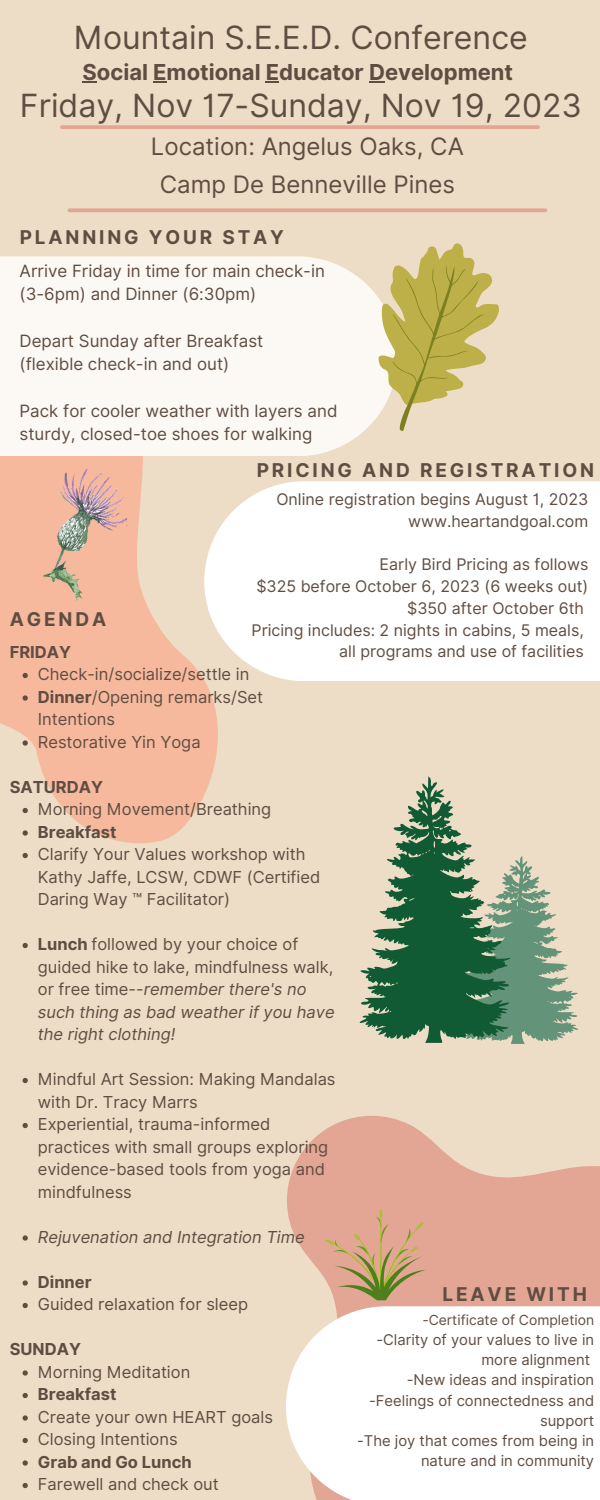
<style>
.page{position:relative;width:600px;height:1500px;background:#edddc6}
.page>*{position:absolute;margin:0;border:0;box-sizing:border-box;transform-origin:0 0}
.t1{font:32px "Inter";color:#604d42}
.t2{font:24px "Inter";color:#604d42}
.t3{font:700 22px "Inter";color:#604d42}
.t4{font:700 19px "Inter";letter-spacing:.15em;color:#604d42}
.t5{font:16.9px/23.4px "Inter";color:#604d42}
.t6{font:16.5px/22.5px "Inter";color:#604d42}
.t7{font:700 16.5px "Inter";color:#604d42}
.t8{font:italic 16.5px "Inter";color:#604d42}
.t9{font:16px/21.8px "Inter";color:#604d42;text-align:right}
.t10{font:14.8px/20.2px "Inter";color:#604d42;text-align:right}
.t11{font:13.9px "Inter";color:#604d42}
.s1{font-weight:700}
.s2{font-style:italic}
</style>
<div class="page">
<svg style="left:69px;top:208px;width:477px;height:4px;background:#e3ab98"></svg>
<svg style="left:0;top:456px;width:218px;height:403px;fill:#f6b99d"></svg>
<div style="left:0;top:256px;width:352px;height:200px;background:#fcf9f4"></div>
<div style="left:204px;top:481px;width:396px;height:200px;background:#fff"></div>
<svg style="left:287px;top:1116px;width:313px;height:190px;fill:#e3a694"></svg>
<svg style="left:62px;top:125px;width:476px;height:4px;background:#e3a997"></svg>
<svg style="left:352px;top:243px;width:147px;height:197px"></svg>
<svg style="left:23px;top:673px;width:5px;height:5px"></svg>
<svg style="left:23px;top:695px;width:5px;height:6px"></svg>
<svg style="left:23px;top:740px;width:5px;height:6px"></svg>
<svg style="left:23px;top:808px;width:5px;height:5px"></svg>
<svg style="left:23px;top:830px;width:5px;height:6px"></svg>
<svg style="left:23px;top:853px;width:5px;height:5px"></svg>
<svg style="left:23px;top:943px;width:5px;height:5px"></svg>
<svg style="left:23px;top:1078px;width:5px;height:5px"></svg>
<svg style="left:23px;top:1123px;width:5px;height:5px"></svg>
<svg style="left:23px;top:1235px;width:5px;height:6px"></svg>
<svg style="left:23px;top:1280px;width:5px;height:6px"></svg>
<svg style="left:23px;top:1303px;width:5px;height:5px"></svg>
<svg style="left:23px;top:1370px;width:5px;height:6px"></svg>
<svg style="left:23px;top:1393px;width:5px;height:5px"></svg>
<svg style="left:23px;top:1415px;width:5px;height:6px"></svg>
<svg style="left:23px;top:1438px;width:5px;height:5px"></svg>
<svg style="left:23px;top:1460px;width:5px;height:6px"></svg>
<svg style="left:23px;top:1483px;width:5px;height:5px"></svg>
<div style="left:286px;top:1306px;width:314px;height:194px;background:#fff"></div>
<svg style="left:511px;top:856px;width:68px;height:188px"></svg>
<svg style="left:359px;top:776px;width:153px;height:267px"></svg>
<img style="left:43px;top:468px;width:84px;height:134px">
<svg style="left:325px;top:1209px;width:101px;height:91px;background:#cfa381"></svg>
<svg style="left:83px;top:81px;width:14px;height:2px"></svg>
<svg style="left:153px;top:81px;width:14px;height:2px"></svg>
<svg style="left:266px;top:81px;width:13px;height:2px"></svg>
<svg style="left:369px;top:81px;width:16px;height:2px"></svg>
<p class="t1" style="left:74px;top:18px;width:455px">Mountain S.E.E.D. Conference</p>
<p class="t3" style="left:83px;top:59px;width:432px">Social Emotional Educator Development</p>
<p class="t1" style="left:20px;top:87px;width:563px">Friday, Nov 17-Sunday, Nov 19, 2023</p>
<p class="t2" style="left:151px;top:132px;width:315px">Location: Angelus Oaks, CA</p>
<p class="t2" style="left:160px;top:170px;width:297px">Camp De Benneville Pines</p>
<p class="t4" style="left:20px;top:226px;width:266px">PLANNING YOUR STAY</p>
<p class="t5" style="left:20px;top:259px;width:307px">Arrive Friday in time for main check-in (3-6pm) and Dinner (6:30pm)</p>
<p class="t5" style="left:20px;top:329px;width:245px">Depart Sunday after Breakfast</p>
<p class="t5" style="left:20px;top:352px;width:211px">(flexible check-in and out)</p>
<p class="t5" style="left:20px;top:399px;width:319px">Pack for cooler weather with layers and</p>
<p class="t5" style="left:20px;top:423px;width:294px">sturdy, closed-toe shoes for walking</p>
<p class="t4" style="left:257px;top:459px;width:339px">PRICING AND REGISTRATION</p>
<p class="t4" style="left:10px;top:608px;width:98px">AGENDA</p>
<p class="t7" style="left:10px;top:642px;width:63px">FRIDAY</p>
<p class="t9" style="left:276px;top:488px;width:314px">Online registration begins August 1, 2023 www.heartandgoal.com</p>
<p class="t9" style="left:380px;top:554px;width:210px">Early Bird Pricing as follows</p>
<p class="t9" style="left:256px;top:575px;width:334px">$325 before October 6, 2023 (6 weeks out)</p>
<p class="t9" style="left:407px;top:597px;width:178px">$350 after October 6th</p>
<p class="t9" style="left:252px;top:619px;width:334px">Pricing includes: 2 nights in cabins, 5 meals,</p>
<p class="t9" style="left:339px;top:641px;width:246px">all programs and use of facilities</p>
<p class="t6" style="left:38px;top:663px;width:213px">Check-in/socialize/settle in</p>
<p class="t6" style="left:38px;top:686px;width:227px"><span class="s1">Dinner</span>/Opening remarks/Set<br>Intentions</p>
<p class="t6" style="left:38px;top:731px;width:164px">Restorative Yin Yoga</p>
<p class="t7" style="left:10px;top:777px;width:95px">SATURDAY</p>
<p class="t6" style="left:38px;top:798px;width:235px">Morning Movement/Breathing</p>
<p class="t7" style="left:38px;top:822px;width:80px">Breakfast</p>
<p class="t6" style="left:38px;top:843px;width:284px">Clarify Your Values workshop with<br>Kathy Jaffe, LCSW, CDWF (Certified<br>Daring Way ™ Facilitator)</p>
<p class="t6" style="left:38px;top:933px;width:298px"><span class="s1">Lunch</span> followed by your choice of guided hike to lake, mindfulness walk, or free time--<span class="s2">remember there's no such thing as bad weather if you have the right clothing!</span></p>
<p class="t6" style="left:38px;top:1068px;width:299px">Mindful Art Session: Making Mandalas with Dr. Tracy Marrs</p>
<p class="t6" style="left:38px;top:1113px;width:292px">Experiential, trauma-informed practices with small groups exploring evidence-based tools from yoga and mindfulness</p>
<p class="t8" style="left:38px;top:1227px;width:269px">Rejuvenation and Integration Time</p>
<p class="t7" style="left:38px;top:1272px;width:55px">Dinner</p>
<p class="t6" style="left:38px;top:1293px;width:212px">Guided relaxation for sleep</p>
<p class="t7" style="left:10px;top:1340px;width:73px">SUNDAY</p>
<p class="t6" style="left:38px;top:1361px;width:154px">Morning Meditation</p>
<p class="t7" style="left:38px;top:1385px;width:80px">Breakfast</p>
<p class="t6" style="left:38px;top:1406px;width:237px">Create your own HEART goals</p>
<p class="t6" style="left:38px;top:1428px;width:141px">Closing Intentions</p>
<p class="t7" style="left:38px;top:1452px;width:155px">Grab and Go Lunch</p>
<p class="t6" style="left:38px;top:1473px;width:182px">Farewell and check out</p>
<p class="t4" style="left:442px;top:1283px;width:146px">LEAVE WITH</p>
<p class="t11" style="left:422px;top:1311px;width:173px">-Certificate of Completion</p>
<p class="t10" style="left:376px;top:1329px;width:219px">-Clarity of your values to live in more alignment</p>
<p class="t10" style="left:407px;top:1370px;width:189px">-New ideas and inspiration</p>
<p class="t10" style="left:369px;top:1390px;width:227px">-Feelings of connectedness and support</p>
<p class="t10" style="left:357px;top:1431px;width:239px">-The joy that comes from being in nature and in community</p>
</div>
